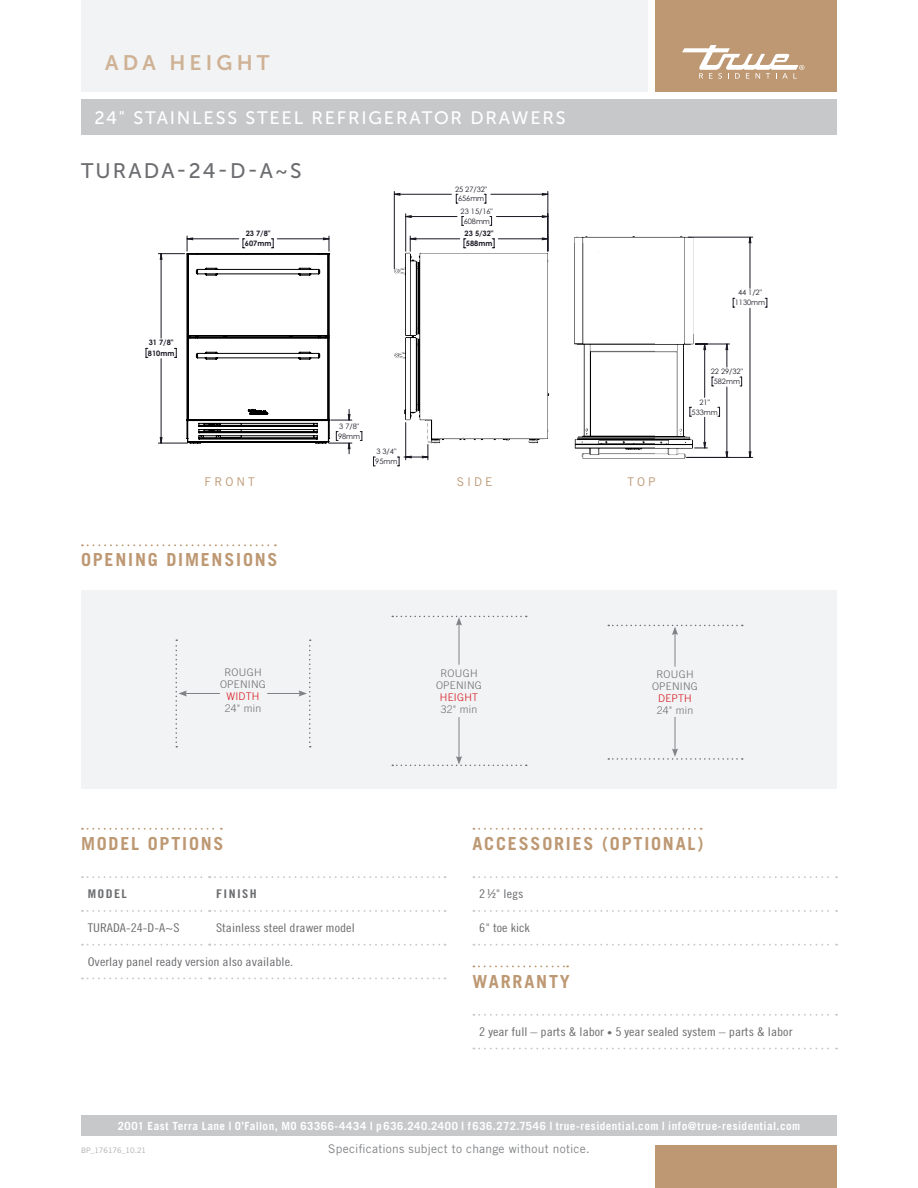
<style>
.page{position:relative;width:918px;height:1188px;background:#fff}
.page>*{position:absolute;margin:0;border:0;box-sizing:border-box;transform-origin:0 0}
.Model{font:21px "Museo Sans 500";letter-spacing:.1em;color:#6c6d70}
.t1{font:21px "Museo Sans 700";letter-spacing:.2em;color:#cfb295}
.Subheads{font:700 18px "Trade Gothic LT Std";letter-spacing:.1em;color:#bd9873}
.Category{font:18px "Museo Sans 500";letter-spacing:.1em;color:#fff}
.body_text_table{font:12px "Trade Gothic LT Std Cn 18";color:#6c6d70;scale:1.15 1}
.t2{font:12px "Trade Gothic LT Std";letter-spacing:.02em;color:#808285}
.t3{font:12px "Trade Gothic LT Std";letter-spacing:.25em;color:#bd9873}
.body_text_table-2{font:12px "Trade Gothic LT Std Bd Cn 20";letter-spacing:.1em;color:#6c6d70;scale:1.15 1}
.t4{font:700 11.25px "Trade Gothic LT Std";letter-spacing:.045em;color:#fff}
.body_text{font:300 10.5px "Trade Gothic LT Std";letter-spacing:.025em;color:#6c6d70}
.body_text-2{font:300 10.5px "Trade Gothic LT Std";letter-spacing:.025em;color:#d7171f}
.t5{font:7.5px "Trade Gothic LT Std";color:#a8a9ad}
.t6{font:7.35px/10.1px "Century Gothic";color:#191924;text-align:center}
.t7{font:700 7.35px/10.2px "Century Gothic";color:#191924}
.s1{font-family:"Trade Gothic LT Std";font-weight:300}
.s2{font-size:9px}
</style>
<div class="page">
<div style="left:656px;top:0;width:181px;height:92px;background:#bd9873"></div>
<div style="left:81px;top:0;width:567px;height:92px;background:#f2f3f4"></div>
<svg style="left:682px;top:45px;width:122px;height:34px"></svg>
<div style="left:656px;top:1145px;width:181px;height:43px;background:#bd9873"></div>
<div style="left:81px;top:1116px;width:756px;height:20px;background:#c7c8ca"></div>
<svg style="left:397px;top:458px;width:32px;height:9px"></svg>
<hr style="left:548px;top:191px;width:1px;height:60px;background:#191924">
<hr style="left:394px;top:191px;width:1px;height:78px;background:#191924">
<svg style="left:765px;top:298px;width:3px;height:10px"></svg>
<hr style="left:688px;top:237px;width:65px;height:1px;background:#191924">
<hr style="left:687px;top:457px;width:66px;height:1px;background:#191924">
<svg style="left:146px;top:348px;width:2px;height:10px"></svg>
<svg style="left:349px;top:193px;width:402px;height:265px"></svg>
<svg style="left:352px;top:238px;width:196px;height:205px"></svg>
<svg style="left:158px;top:236px;width:194px;height:218px"></svg>
<div style="left:81px;top:100px;width:756px;height:35px;background:#c7c8ca"></div>
<svg style="left:82px;top:828px;width:140px;height:2px"></svg>
<svg style="left:82px;top:876px;width:364px;height:2px"></svg>
<svg style="left:82px;top:910px;width:364px;height:2px"></svg>
<svg style="left:82px;top:944px;width:364px;height:2px"></svg>
<svg style="left:82px;top:977px;width:364px;height:2px"></svg>
<svg style="left:473px;top:828px;width:229px;height:2px"></svg>
<svg style="left:473px;top:965px;width:95px;height:2px"></svg>
<svg style="left:473px;top:876px;width:364px;height:2px"></svg>
<svg style="left:473px;top:910px;width:364px;height:2px"></svg>
<svg style="left:473px;top:944px;width:364px;height:2px"></svg>
<svg style="left:473px;top:1014px;width:364px;height:2px"></svg>
<svg style="left:473px;top:1048px;width:364px;height:1px"></svg>
<svg style="left:82px;top:544px;width:194px;height:2px"></svg>
<div style="left:81px;top:590px;width:756px;height:199px;background:#f2f3f4"></div>
<hr style="left:459px;top:623px;width:1px;height:42px;background:#808285">
<hr style="left:459px;top:717px;width:1px;height:42px;background:#808285">
<svg style="left:392px;top:616px;width:135px;height:10px"></svg>
<svg style="left:392px;top:756px;width:135px;height:10px"></svg>
<hr style="left:267px;top:693px;width:34px;height:1px;background:#808285">
<hr style="left:185px;top:693px;width:35px;height:1px;background:#808285">
<svg style="left:176px;top:639px;width:11px;height:108px"></svg>
<svg style="left:298px;top:639px;width:13px;height:108px"></svg>
<hr style="left:675px;top:633px;width:1px;height:34px;background:#808285">
<hr style="left:675px;top:717px;width:1px;height:34px;background:#808285">
<svg style="left:608px;top:625px;width:135px;height:10px"></svg>
<svg style="left:608px;top:748px;width:135px;height:12px"></svg>
<h1 class="t1" style="left:105px;top:51px;width:166px">ADA HEIGHT</h1>
<p class="Category" style="left:94px;top:108px;width:473px">24" STAINLESS STEEL REFRIGERATOR DRAWERS</p>
<p class="Model" style="left:81px;top:159px;width:222px">TURADA-24-D-A~S</p>
<p class="t7" style="left:245px;top:228px;width:28px">23 7/8"<br>607mm</p>
<p class="t6" style="left:455px;top:184px;width:34px">25 27/32"<br>656mm</p>
<p class="t6" style="left:461px;top:206px;width:34px">23 15/16"<br>608mm</p>
<p class="t7" style="left:465px;top:228px;width:30px">23 5/32"<br>588mm</p>
<p class="t7" style="left:148px;top:337px;width:28px">31 7/8"<br>810mm</p>
<p class="t6" style="left:338px;top:421px;width:24px;text-align:left">3 7/8"<br>98mm</p>
<p class="t6" style="left:375px;top:446px;width:24px;text-align:left">3 3/4"<br>95mm</p>
<p class="t3" style="left:205px;top:475px;width:52px">FRONT</p>
<p class="t3" style="left:457px;top:475px;width:37px">SIDE</p>
<p class="t3" style="left:628px;top:475px;width:30px">TOP</p>
<p class="Subheads" style="left:81px;top:549px;width:198px">OPENING DIMENSIONS</p>
<p class="t6" style="left:735px;top:288px;width:32px">44 1/2"<br>1130mm</p>
<p class="t6" style="left:711px;top:366px;width:34px">22 29/32"<br>582mm</p>
<p class="t6" style="left:692px;top:397px;width:28px">21"<br>533mm</p>
<p class="body_text" style="left:224px;top:666px;width:39px">ROUGH</p>
<p class="body_text" style="left:220px;top:678px;width:47px">OPENING</p>
<p class="body_text-2" style="left:226px;top:690px;width:35px">WIDTH</p>
<p class="body_text" style="left:225px;top:702px;width:38px">24" min</p>
<p class="Subheads" style="left:81px;top:833px;width:144px">MODEL OPTIONS</p>
<p class="body_text_table-2" style="left:88px;top:887px;width:36px">MODEL</p>
<p class="body_text_table-2" style="left:216px;top:887px;width:37px">FINISH</p>
<p class="body_text_table" style="left:88px;top:921px;width:81px">TURADA-24-D-A~S</p>
<p class="body_text_table" style="left:216px;top:921px;width:122px">Stainless steel drawer model</p>
<p class="body_text_table" style="left:88px;top:954px;width:180px">Overlay panel ready version also available.</p>
<p class="body_text" style="left:440px;top:667px;width:39px">ROUGH</p>
<p class="body_text" style="left:436px;top:679px;width:47px">OPENING</p>
<p class="body_text-2" style="left:440px;top:691px;width:40px">HEIGHT</p>
<p class="body_text" style="left:441px;top:703px;width:38px">32" min</p>
<p class="body_text" style="left:656px;top:668px;width:39px">ROUGH</p>
<p class="body_text" style="left:652px;top:680px;width:47px">OPENING</p>
<p class="body_text-2" style="left:658px;top:692px;width:35px">DEPTH</p>
<p class="body_text" style="left:657px;top:704px;width:38px">24" min</p>
<p class="Subheads" style="left:472px;top:833px;width:232px">ACCESSORIES (OPTIONAL)</p>
<p class="body_text_table" style="left:479px;top:887px;width:40px">2½<span class="s1">"</span> legs</p>
<p class="body_text_table" style="left:479px;top:921px;width:45px">6<span class="s1">"</span> toe kick</p>
<p class="Subheads" style="left:472px;top:970px;width:99px">WARRANTY</p>
<p class="body_text_table" style="left:479px;top:1025px;width:274px">2 year full – parts &amp; labor <span class="s2">•</span> 5 year sealed system – parts &amp; labor</p>
<p class="t4" style="left:118px;top:1119px;width:684px">2001 East Terra Lane | O’Fallon, MO 63366-4434 | p 636.240.2400 | f 636.272.7546 | true-residential.com | info@true-residential.com</p>
<p class="t5" style="left:81px;top:1146px;width:67px">BP_176176_10.21</p>
<p class="t2" style="left:328px;top:1142px;width:263px">Specifications subject to change without notice.</p>
</div>
